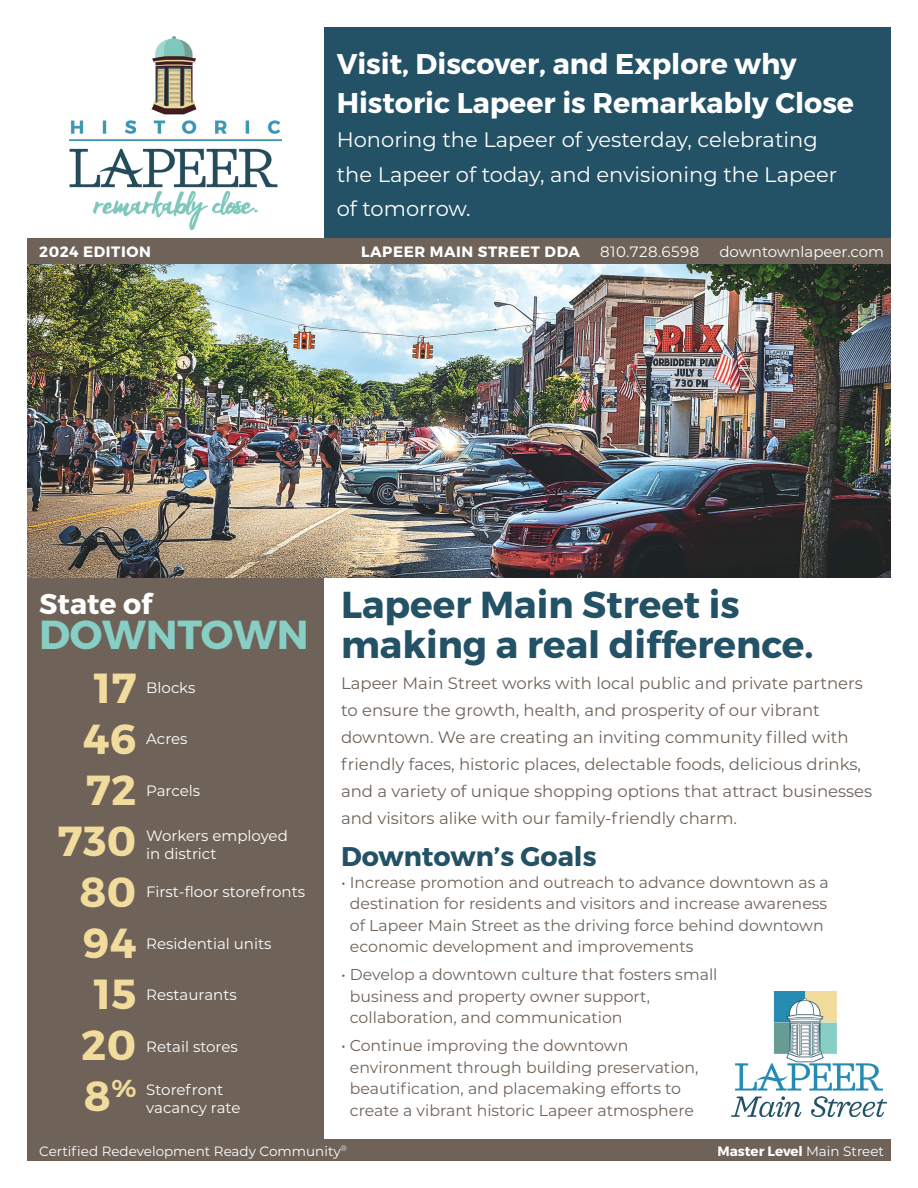
<style>
.page{position:relative;width:918px;height:1188px;background:#fff}
.page>*{position:absolute;margin:0;border:0;box-sizing:border-box;transform-origin:0 0}
.t1{font:700 42px "Montserrat";letter-spacing:.01em;color:#f2dc9d}
.t2{font:700 40.5px "Montserrat";letter-spacing:-.01em;color:#87cfc5}
.t3{font:700 37.5px/40.5px "Montserrat";color:#235165}
.t4{font:700 28.5px/39px "Montserrat";color:#fff}
.t5{font:700 27px "Montserrat";color:#235165}
.t6{font:21px/34.5px "Montserrat";color:#fff}
.t7{font:16.5px/27px "Montserrat";color:#6e6259}
.t8{font:15.75px/21.5px "Montserrat";color:#6e6259}
.t9{font:15px/18px "Montserrat";color:#fff}
.t10{font:700 15px "Montserrat";letter-spacing:.04em;color:#fff}
.t11{font:15px "Montserrat";letter-spacing:.03em;color:#fff}
.t12{font:13.5px "Montserrat";color:#fff}
.t13{font:700 13.5px "Montserrat";color:#fff}
.s1{font-weight:400}
</style>
<div class="page">
<div style="left:27px;top:505px;width:296px;height:656px;background:#6e6259"></div>
<img style="left:27px;top:264px;width:864px;height:314px">
<img style="left:70px;top:36px;width:211px;height:193px">
<div style="left:324px;top:27px;width:567px;height:230px;background:#235165"></div>
<img style="left:732px;top:991px;width:154px;height:126px">
<div style="left:27px;top:238px;width:864px;height:26px;background:#6e6259"></div>
<div style="left:27px;top:1140px;width:864px;height:21px;background:#6e6259"></div>
<p class="t10" style="left:39px;top:242px;width:113px">2024 EDITION</p>
<p class="t4" style="left:337px;top:45px;width:519px">Visit, Discover, and Explore why<br>Historic Lapeer is Remarkably Close</p>
<p class="t6" style="left:337px;top:122px;width:502px">Honoring the Lapeer of yesterday, celebrating the Lapeer of today, and envisioning the Lapeer of tomorrow.</p>
<p class="t10" style="left:361px;top:242px;width:220px">LAPEER MAIN STREET DDA</p>
<p class="t11" style="left:600px;top:241px;width:101px">810.728.6598</p>
<p class="t9" style="left:719px;top:242px;width:166px">downtownlapeer.com</p>
<p class="t4" style="left:39px;top:585px;width:114px">State of</p>
<p class="t2" style="left:39px;top:609px;width:271px">DOWNTOWN</p>
<p class="t1" style="left:94px;top:662px;width:44px">17</p>
<p class="t1" style="left:83px;top:713px;width:55px">46</p>
<p class="t1" style="left:86px;top:764px;width:52px">72</p>
<p class="t1" style="left:58px;top:815px;width:80px">730</p>
<p class="t1" style="left:79px;top:866px;width:58px">80</p>
<p class="t1" style="left:83px;top:917px;width:55px">94</p>
<p class="t1" style="left:94px;top:968px;width:44px">15</p>
<p class="t1" style="left:81px;top:1019px;width:57px">20</p>
<p class="t1" style="left:84px;top:1070px;width:54px">8<sup>%</sup></p>
<p class="t9" style="left:146px;top:678px;width:51px">Blocks</p>
<p class="t9" style="left:146px;top:730px;width:43px">Acres</p>
<p class="t9" style="left:146px;top:781px;width:55px">Parcels</p>
<p class="t9" style="left:146px;top:826px;width:143px">Workers employed in district</p>
<p class="t9" style="left:146px;top:882px;width:160px">First-floor storefronts</p>
<p class="t9" style="left:146px;top:934px;width:127px">Residential units</p>
<p class="t9" style="left:146px;top:985px;width:92px">Restaurants</p>
<p class="t9" style="left:146px;top:1037px;width:93px">Retail stores</p>
<p class="t9" style="left:146px;top:1081px;width:96px">Storefront vacancy rate</p>
<p class="t3" style="left:341px;top:585px;width:474px">Lapeer Main Street is making a real difference.</p>
<p class="t7" style="left:341px;top:669px;width:533px">Lapeer Main Street works with local public and private partners to ensure the growth, health, and prosperity of our vibrant downtown. We are creating an inviting community filled with friendly faces, historic places, delectable foods, delicious drinks, and a variety of unique shopping options that attract businesses and visitors alike with our family-friendly charm.</p>
<p class="t5" style="left:341px;top:840px;width:257px">Downtown’s Goals</p>
<p class="t8" style="left:350px;top:871px;width:481px;text-indent:-9px">• Increase promotion and outreach to advance downtown as a destination for residents and visitors and increase awareness of Lapeer Main Street as the driving force behind downtown economic development and improvements</p>
<p class="t8" style="left:350px;top:964px;width:369px;text-indent:-9px">• Develop a downtown culture that fosters small business and property owner support, collaboration, and communication</p>
<p class="t8" style="left:350px;top:1035px;width:350px;text-indent:-9px">• Continue improving the downtown environment through building preservation, beautification, and placemaking efforts to create a vibrant historic Lapeer atmosphere</p>
<p class="t12" style="left:39px;top:1142px;width:309px">Certified Redevelopment Ready Community<sup>®</sup></p>
<p class="t13" style="left:717px;top:1143px;width:168px">Master Level <span class="s1">Main Street</span></p>
</div>
